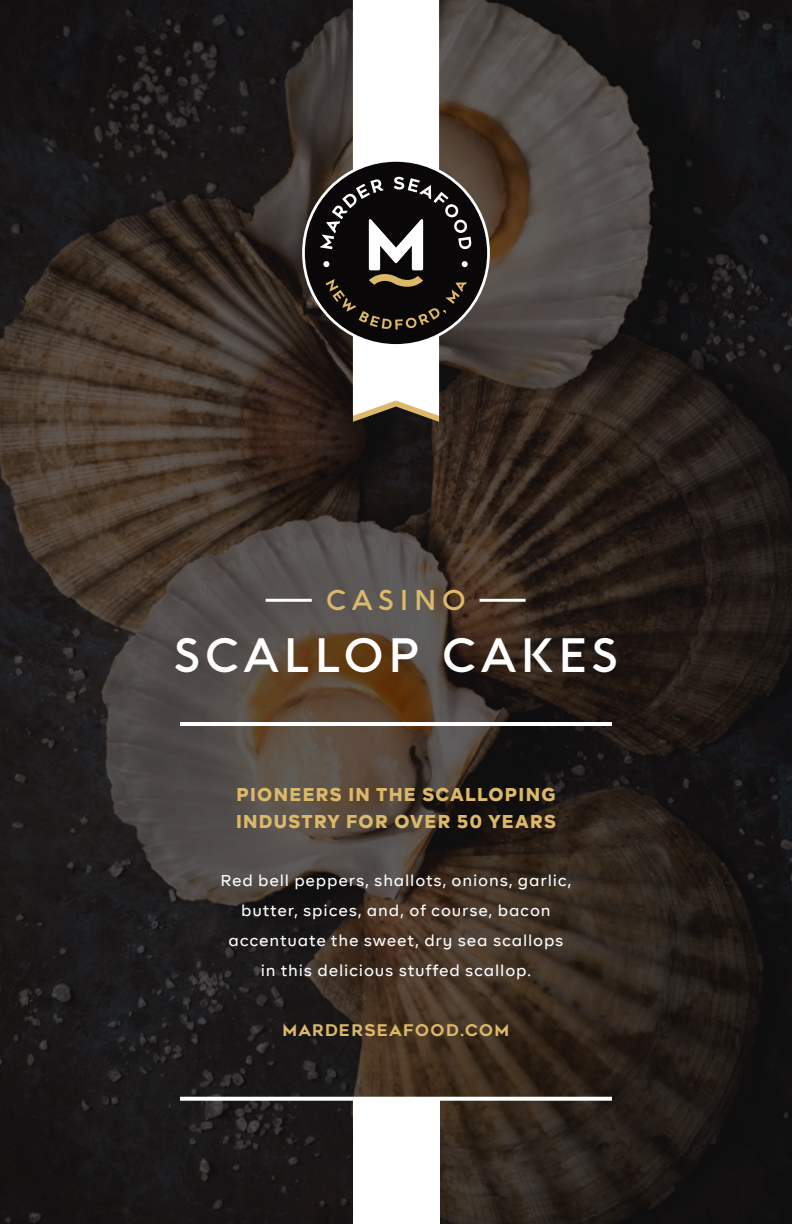
<style>
.page{position:relative;width:792px;height:1224px;background:#fff}
.page>*{position:absolute;margin:0;border:0;box-sizing:border-box;transform-origin:0 0}
.t1{font:600 48px "Aquawax Pro Trial";letter-spacing:.1em;color:#fff}
.t2{font:600 28.4px "Aquawax Pro Trial";letter-spacing:.2em;color:#dcb869}
.t3{font:900 18.4px/27px "BR Firma";letter-spacing:.07em;color:#dcb869}
.t4{font:500 16px/30px "BR Firma";letter-spacing:.05em;color:#fff;text-align:center}
.t5{font:16px "Renogare Soft";letter-spacing:.08em;color:#dcb869}
</style>
<div class="page">
<img style="left:0;top:0;width:792px;height:1224px">
<div style="left:353px;top:1099px;width:86px;height:125px;background:#fff"></div>
<hr style="left:480px;top:599px;width:46px;height:3px;background:#fff">
<hr style="left:266px;top:599px;width:46px;height:3px;background:#fff">
<svg style="left:180px;top:1097px;width:432px;height:4px"></svg>
<hr style="left:180px;top:722px;width:432px;height:4px;background:#fff">
<svg style="left:302px;top:0;width:188px;height:422px"></svg>
<p class="t2" style="left:326px;top:579px;width:141px">CASINO</p>
<p class="t1" style="left:174px;top:619px;width:446px">SCALLOP CAKES</p>
<p class="t3" style="left:236px;top:781px;width:321px">PIONEERS IN THE SCALLOPING<br>INDUSTRY FOR OVER 50 YEARS</p>
<p class="t4" style="left:220px;top:865px;width:353px">Red bell peppers, shallots, onions, garlic, butter, spices, and, of course, bacon accentuate the sweet, dry sea scallops in this delicious stuffed scallop.</p>
<p class="t5" style="left:282px;top:1019px;width:229px">MARDERSEAFOOD.COM</p>
</div>
